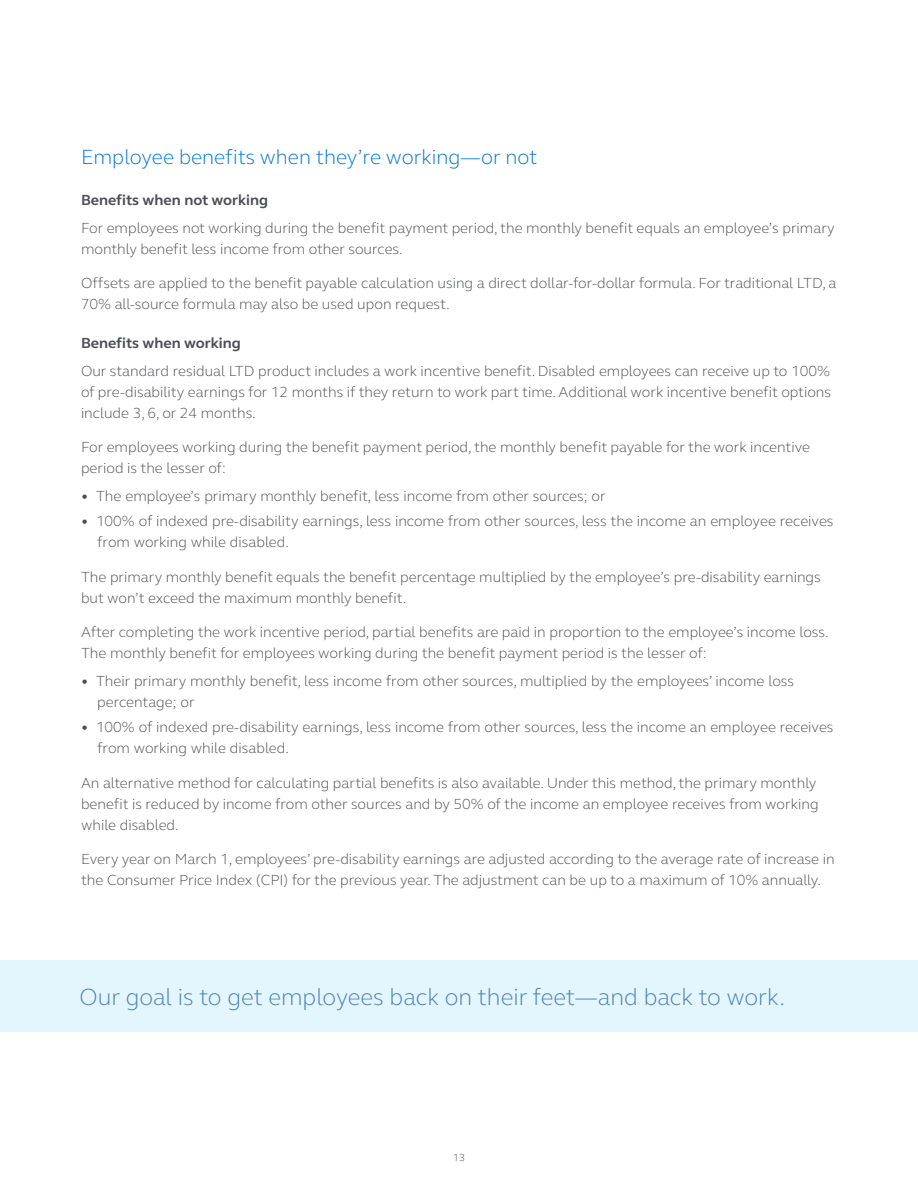
<style>
.page{position:relative;width:918px;height:1188px;background:#fff}
.page>*{position:absolute;margin:0;border:0;box-sizing:border-box;transform-origin:0 0}
.t1{font:300 24px "FS Elliot Pro";color:#4d82b6}
.t2{font:300 21px "FS Elliot Pro";color:#0076cf}
.t3{font:300 15px/21px "FS Elliot Pro";color:#4d4e53}
.t4{font:700 15px "FS Elliot Pro";color:#4d4e53}
.t5{font:300 10.5px "FS Elliot Pro";color:#4d4e53}
.s1{font-weight:700}
</style>
<div class="page">
<div style="left:0;top:961px;width:918px;height:71px;background:#e3f5fd"></div>
<h2 class="t2" style="left:81px;top:143px;width:458px">Employee benefits when they’re working—or not</h2>
<p class="t4" style="left:81px;top:190px;width:189px">Benefits when not working</p>
<p class="t3" style="left:81px;top:216px;width:755px">For employees not working during the benefit payment period, the monthly benefit equals an employee’s primary monthly benefit less income from other sources.</p>
<p class="t3" style="left:81px;top:272px;width:757px">Offsets are applied to the benefit payable calculation using a direct dollar-for-dollar formula. For traditional LTD, a<br>70% all-source formula may also be used upon request.</p>
<p class="t4" style="left:81px;top:333px;width:161px">Benefits when working</p>
<p class="t3" style="left:81px;top:360px;width:752px;text-align:justify">Our standard residual LTD product includes a work incentive benefit. Disabled employees can receive up to 100% of pre-disability earnings for 12 months if they return to work part time. Additional work incentive benefit options include 3, 6, or 24 months.</p>
<p class="t3" style="left:81px;top:436px;width:731px">For employees working during the benefit payment period, the monthly benefit payable for the work incentive period is the lesser of:</p>
<p class="t3" style="left:81px;top:485px;width:526px"><span class="s1">•</span> The employee’s primary monthly benefit, less income from other sources; or</p>
<p class="t3" style="left:97px;top:510px;width:738px;text-indent:-16px"><span class="s1">•</span> 100% of indexed pre-disability earnings, less income from other sources, less the income an employee receives from working while disabled.</p>
<p class="t3" style="left:81px;top:566px;width:741px">The primary monthly benefit equals the benefit percentage multiplied by the employee’s pre-disability earnings but won’t exceed the maximum monthly benefit.</p>
<p class="t3" style="left:81px;top:621px;width:749px">After completing the work incentive period, partial benefits are paid in proportion to the employee’s income loss.<br>The monthly benefit for employees working during the benefit payment period is the lesser of:</p>
<p class="t3" style="left:97px;top:670px;width:698px;text-indent:-16px"><span class="s1">•</span> Their primary monthly benefit, less income from other sources, multiplied by the employees’ income loss percentage; or</p>
<p class="t3" style="left:97px;top:716px;width:738px;text-indent:-16px"><span class="s1">•</span> 100% of indexed pre-disability earnings, less income from other sources, less the income an employee receives from working while disabled.</p>
<p class="t3" style="left:81px;top:772px;width:739px">An alternative method for calculating partial benefits is also available. Under this method, the primary monthly benefit is reduced by income from other sources and by 50% of the income an employee receives from working while disabled.</p>
<p class="t3" style="left:81px;top:848px;width:755px">Every year on March 1, employees’ pre-disability earnings are adjusted according to the average rate of increase in the Consumer Price Index (CPI) for the previous year. The adjustment can be up to a maximum of 10% annually.</p>
<h1 class="t1" style="left:80px;top:981px;width:707px">Our goal is to get employees back on their feet—and back to work.</h1>
<p class="t5" style="left:453px;top:1151px;width:14px">13</p>
</div>
